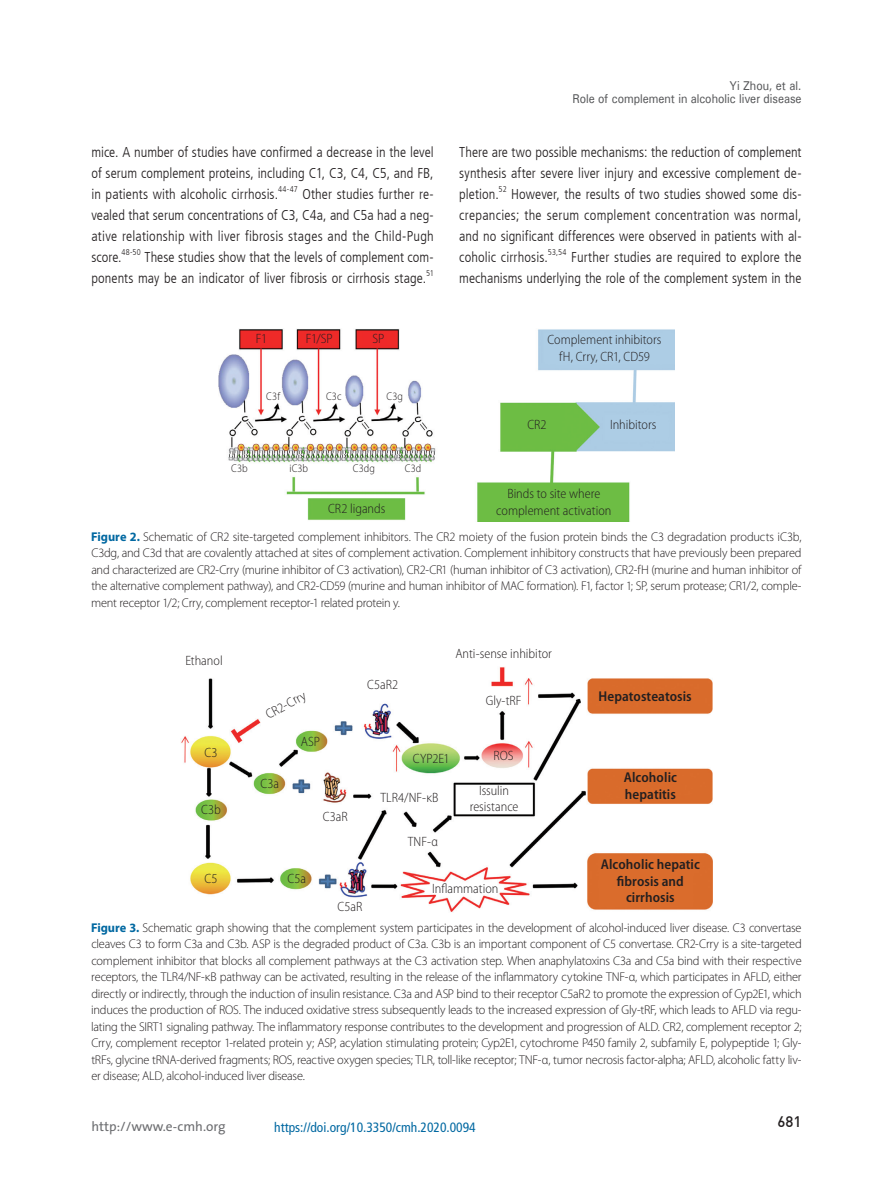
<style>
.page{position:relative;width:893px;height:1191px;background:#fff}
.page>*{position:absolute;margin:0;border:0;box-sizing:border-box;transform-origin:0 0}
.t1{font:15px "Dinmed";color:#231f20}
.t2{font:300 condensed 14.25px/21px "Frutiger LT";letter-spacing:.005em;color:#231f20;text-align:justify}
.t3{font:600 semi-condensed 14.25px/16.5px "Myriad Pro";letter-spacing:.005em;color:#231f20}
.t4{font:300 semi-condensed 13.5px/16.5px "Myriad Pro";color:#231f20;text-align:center}
.t5{font:condensed 13.5px "Frutiger LT";color:#0168a1}
.t6{font:13.5px "The Sans";color:#6c6d70}
.t7{font:300 12.75px/16.5px "Myriad Pro";letter-spacing:-.02em;color:#231f20;text-align:justify}
.t8{font:500 12.75px/13.5px "Univers";letter-spacing:-.005em;color:#57585a;text-align:right;scale:.88 1}
.t9{font:300 semi-condensed 11.25px "Myriad Pro";letter-spacing:.01em;color:#231f20}
.t10{font:300 condensed 8.25px "Frutiger LT";letter-spacing:.025em;color:#231f20}
.s1{font-weight:700;color:#0168a1}
</style>
<div class="page">
<img style="left:219px;top:329px;width:455px;height:192px">
<img style="left:181px;top:667px;width:531px;height:245px">
<p class="t8" style="left:572px;top:78px;width:262px">Yi Zhou, et al.<br>Role of complement in alcoholic liver disease</p>
<p class="t2" style="left:91px;top:141px;width:344px">mice. A number of studies have confirmed a decrease in the level of serum complement proteins, including C1, C3, C4, C5, and FB, in patients with alcoholic cirrhosis.</p>
<p class="t10" style="left:278px;top:184px;width:21px">44-47</p>
<p class="t2" style="left:91px;top:183px;width:344px;text-indent:211px">Other studies further re&shy;vealed that serum concentrations of C3, C4a, and C5a had a neg&shy;ative relationship with liver fibrosis stages and the Child-Pugh score.</p>
<p class="t10" style="left:122px;top:247px;width:21px">48-50</p>
<p class="t2" style="left:91px;top:246px;width:344px;text-indent:53px">These studies show that the levels of complement com&shy;ponents may be an indicator of liver fibrosis or cirrhosis stage.</p>
<p class="t10" style="left:426px;top:268px;width:9px">51</p>
<p class="t2" style="left:459px;top:141px;width:344px">There are two possible mechanisms: the reduction of complement synthesis after severe liver injury and excessive complement de&shy;pletion.</p>
<p class="t10" style="left:499px;top:184px;width:10px">52</p>
<p class="t2" style="left:459px;top:183px;width:344px;text-indent:52px">However, the results of two studies showed some dis&shy;crepancies; the serum complement concentration was normal, and no significant differences were observed in patients with al&shy;coholic cirrhosis.</p>
<p class="t10" style="left:548px;top:247px;width:20px">53,54</p>
<p class="t2" style="left:459px;top:246px;width:344px;text-align:right">Further studies are required to explore the<br>mechanisms underlying the role of the complement system in the</p>
<p class="t4" style="left:256px;top:330px;width:13px">F1</p>
<p class="t4" style="left:306px;top:330px;width:28px">F1/SP</p>
<p class="t4" style="left:373px;top:330px;width:13px">SP</p>
<p class="t4" style="left:547px;top:331px;width:116px">Complement inhibitors fH, Crry, CR1, CD59</p>
<p class="t9" style="left:266px;top:389px;width:15px">C3f</p>
<p class="t9" style="left:326px;top:389px;width:17px">C3c</p>
<p class="t9" style="left:387px;top:389px;width:18px">C3g</p>
<p class="t9" style="left:231px;top:461px;width:18px">C3b</p>
<p class="t9" style="left:289px;top:461px;width:20px">iC3b</p>
<p class="t9" style="left:353px;top:461px;width:24px">C3dg</p>
<p class="t9" style="left:405px;top:461px;width:18px">C3d</p>
<p class="t4" style="left:328px;top:500px;width:59px">CR2 ligands</p>
<p class="t4" style="left:527px;top:416px;width:21px">CR2</p>
<p class="t4" style="left:610px;top:416px;width:48px">Inhibitors</p>
<p class="t4" style="left:496px;top:485px;width:117px">Binds to site where complement activation</p>
<p class="t7" style="left:91px;top:528px;width:712px"><span class="s1">Figure 2.</span> Schematic of CR2 site-targeted complement inhibitors. The CR2 moiety of the fusion protein binds the C3 degradation products iC3b, C3dg, and C3d that are covalently attached at sites of complement activation. Complement inhibitory constructs that have previously been prepared and characterized are CR2-Crry (murine inhibitor of C3 activation), CR2-CR1 (human inhibitor of C3 activation), CR2-fH (murine and human inhibitor of the alternative complement pathway), and CR2-CD59 (murine and human inhibitor of MAC formation). F1, factor 1; SP, serum protease; CR1/2, comple&shy;ment receptor 1/2; Crry, complement receptor-1 related protein y.</p>
<p class="t4" style="left:185px;top:652px;width:39px">Ethanol</p>
<p class="t4" style="left:205px;top:744px;width:15px">C3</p>
<p class="t4" style="left:201px;top:801px;width:21px">C3b</p>
<p class="t4" style="left:205px;top:870px;width:15px">C5</p>
<p class="t4" style="left:263px;top:708px;width:45px;rotate:-29deg">CR2-Crry</p>
<p class="t4" style="left:260px;top:775px;width:20px">C3a</p>
<p class="t4" style="left:301px;top:733px;width:21px">ASP</p>
<p class="t4" style="left:323px;top:808px;width:26px">C3aR</p>
<p class="t4" style="left:287px;top:870px;width:20px">C5a</p>
<p class="t4" style="left:367px;top:676px;width:33px">C5aR2</p>
<p class="t4" style="left:455px;top:644px;width:98px">Anti-sense inhibitor</p>
<p class="t4" style="left:486px;top:692px;width:37px">Gly-tRF</p>
<p class="t4" style="left:413px;top:750px;width:38px">CYP2E1</p>
<p class="t4" style="left:493px;top:747px;width:22px">ROS</p>
<p class="t4" style="left:470px;top:782px;width:50px">Issulin resistance</p>
<p class="t4" style="left:380px;top:789px;width:60px">TLR4/NF-κB</p>
<p class="t4" style="left:408px;top:833px;width:32px">TNF-α</p>
<p class="t4" style="left:432px;top:880px;width:68px">Inflammation</p>
<p class="t4" style="left:337px;top:897px;width:26px">C5aR</p>
<p class="t3" style="left:598px;top:687px;width:95px">Hepatosteatosis</p>
<p class="t3" style="left:624px;top:769px;width:55px">Alcoholic hepatitis</p>
<p class="t3" style="left:601px;top:855px;width:101px;text-align:center">Alcoholic hepatic fibrosis and cirrhosis</p>
<p class="t7" style="left:91px;top:919px;width:712px"><span class="s1">Figure 3.</span> Schematic graph showing that the complement system participates in the development of alcohol-induced liver disease. C3 convertase cleaves C3 to form C3a and C3b. ASP is the degraded product of C3a. C3b is an important component of C5 convertase. CR2-Crry is a site-targeted complement inhibitor that blocks all complement pathways at the C3 activation step. When anaphylatoxins C3a and C5a bind with their respective receptors, the TLR4/NF-κB pathway can be activated, resulting in the release of the inflammatory cytokine TNF-α, which participates in AFLD, either directly or indirectly, through the induction of insulin resistance. C3a and ASP bind to their receptor C5aR2 to promote the expression of Cyp2E1, which induces the production of ROS. The induced oxidative stress subsequently leads to the increased expression of Gly-tRF, which leads to AFLD via regu&shy;lating the SIRT1 signaling pathway. The inflammatory response contributes to the development and progression of ALD. CR2, complement receptor 2; Crry, complement receptor 1-related protein y; ASP, acylation stimulating protein; Cyp2E1, cytochrome P450 family 2, subfamily E, polypeptide 1; Gly&shy;tRFs, glycine tRNA-derived fragments; ROS, reactive oxygen species; TLR, toll-like receptor; TNF-α, tumor necrosis factor-alpha; AFLD, alcoholic fatty liv&shy;er disease; ALD, alcohol-induced liver disease.</p>
<p class="t6" style="left:91px;top:1115px;width:136px">http://www.e-cmh.org</p>
<p class="t5" style="left:274px;top:1119px;width:203px">https://doi.org/10.3350/cmh.2020.0094</p>
<p class="t1" style="left:778px;top:1112px;width:25px">681</p>
</div>
